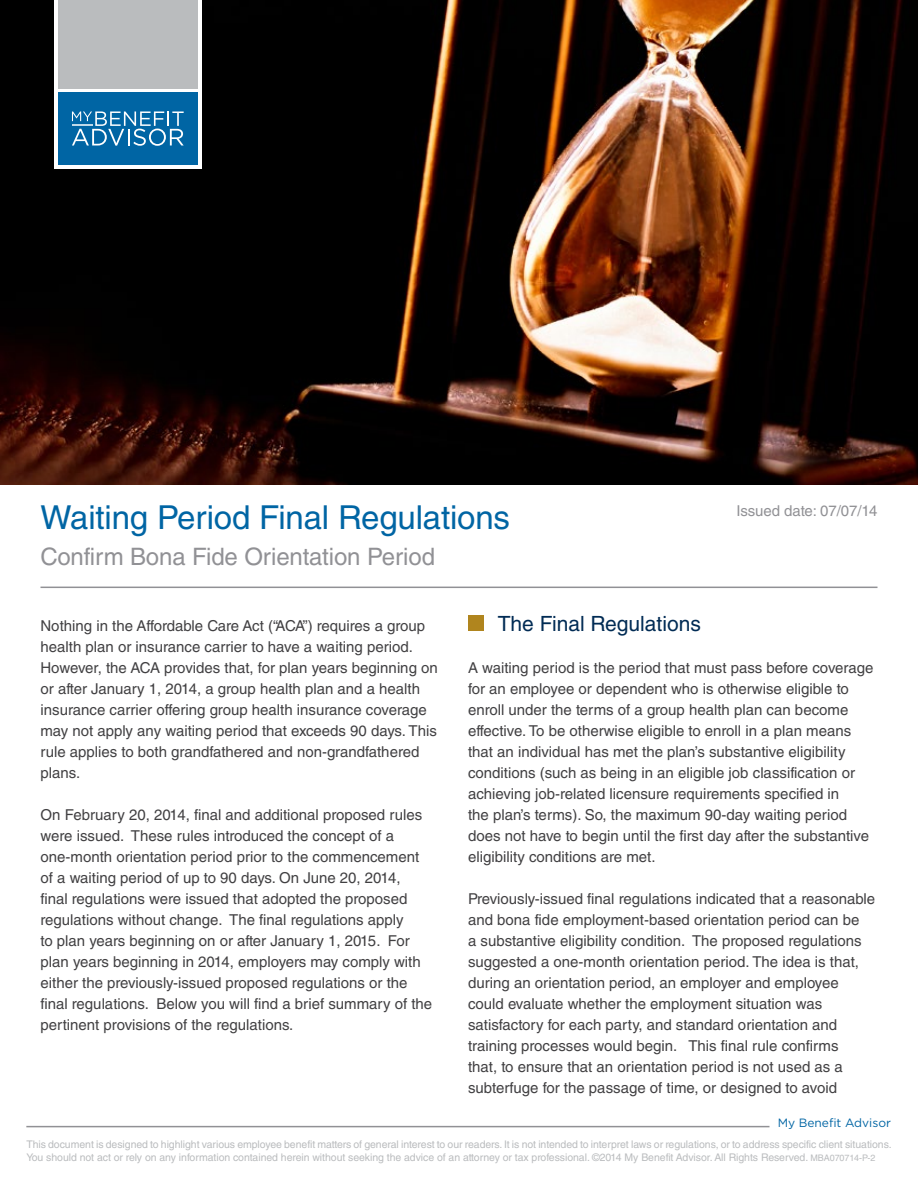
<style>
.page{position:relative;width:918px;height:1188px;background:#fff}
.page>*{position:absolute;margin:0;border:0;box-sizing:border-box;transform-origin:0 0}
.t1{font:33px "Helvetica LT Std";letter-spacing:-.005em;color:#0065a4}
.t2{font:24px "Helvetica LT Std";letter-spacing:-.005em;color:#919195}
.t3{font:21px "Helvetica LT Std";color:#002b54}
.t4{font:15px/21px "Helvetica LT Std";color:#414042}
.t5{font:15px "Helvetica LT Std";letter-spacing:-.005em;color:#919195}
.t6{font:12px "Gotham HTF";color:#0065a4}
.t7{font:10.5px/12.6px "Helvetica LT Std";letter-spacing:-.005em;color:#babcbe}
.s1{font-size:9px}
</style>
<div class="page">
<hr style="left:26px;top:1126px;width:744px;height:1px;background:#919195">
<img style="left:0;top:0;width:918px;height:484px">
<hr style="left:40px;top:587px;width:838px;height:1px;background:#919195">
<div style="left:468px;top:615px;width:15px;height:16px;background:#b0851e"></div>
<div style="left:54px;top:0;width:147px;height:169px;background:#fff"></div>
<div style="left:58px;top:92px;width:139px;height:73px;background:#0065a4"></div>
<svg style="left:72px;top:111px;width:112px;height:35px"></svg>
<hr style="left:72px;top:124px;width:20px;height:2px;background:#bfd9e8">
<div style="left:58px;top:0;width:139px;height:89px;background:#babcbe"></div>
<h1 class="t1" style="left:40px;top:498px;width:471px">Waiting Period Final Regulations</h1>
<h2 class="t2" style="left:40px;top:543px;width:396px">Confirm Bona Fide Orientation Period</h2>
<p class="t5" style="left:736px;top:502px;width:143px">Issued date: 07/07/14</p>
<p class="t4" style="left:40px;top:615px;width:399px">Nothing in the Affordable Care Act (“ACA”) requires a group health plan or insurance carrier to have a waiting period.<br>However, the ACA provides that, for plan years beginning on or after January 1, 2014, a group health plan and a health insurance carrier offering group health insurance coverage may not apply any waiting period that exceeds 90 days. This rule applies to both grandfathered and non-grandfathered plans.</p>
<p class="t4" style="left:40px;top:804px;width:393px">On February 20, 2014, final and additional proposed rules were issued. These rules introduced the concept of a one-month orientation period prior to the commencement of a waiting period of up to 90 days. On June 20, 2014,<br>final regulations were issued that adopted the proposed regulations without change. The final regulations apply<br>to plan years beginning on or after January 1, 2015. For plan years beginning in 2014, employers may comply with either the previously-issued proposed regulations or the final regulations. Below you will find a brief summary of the pertinent provisions of the regulations.</p>
<h3 class="t3" style="left:498px;top:611px;width:205px">The Final Regulations</h3>
<p class="t4" style="left:468px;top:657px;width:407px">A waiting period is the period that must pass before coverage for an employee or dependent who is otherwise eligible to enroll under the terms of a group health plan can become effective. To be otherwise eligible to enroll in a plan means that an individual has met the plan’s substantive eligibility conditions (such as being in an eligible job classification or achieving job-related licensure requirements specified in<br>the plan’s terms). So, the maximum 90-day waiting period does not have to begin until the first day after the substantive eligibility conditions are met.</p>
<p class="t4" style="left:468px;top:888px;width:409px">Previously-issued final regulations indicated that a reasonable and bona fide employment-based orientation period can be<br>a substantive eligibility condition. The proposed regulations suggested a one-month orientation period. The idea is that, during an orientation period, an employer and employee could evaluate whether the employment situation was satisfactory for each party, and standard orientation and training processes would begin. This final rule confirms<br>that, to ensure that an orientation period is not used as a subterfuge for the passage of time, or designed to avoid</p>
<p class="t6" style="left:778px;top:1116px;width:115px">My Benefit Advisor</p>
<p class="t7" style="left:26px;top:1138px;width:867px">This document is designed to highlight various employee benefit matters of general interest to our readers. It is not intended to interpret laws or regulations, or to address specific client situations.<br>You should not act or rely on any information contained herein without seeking the advice of an attorney or tax professional. ©2014 My Benefit Advisor. All Rights Reserved. <span class="s1">MBA070714-P-2</span></p>
</div>
